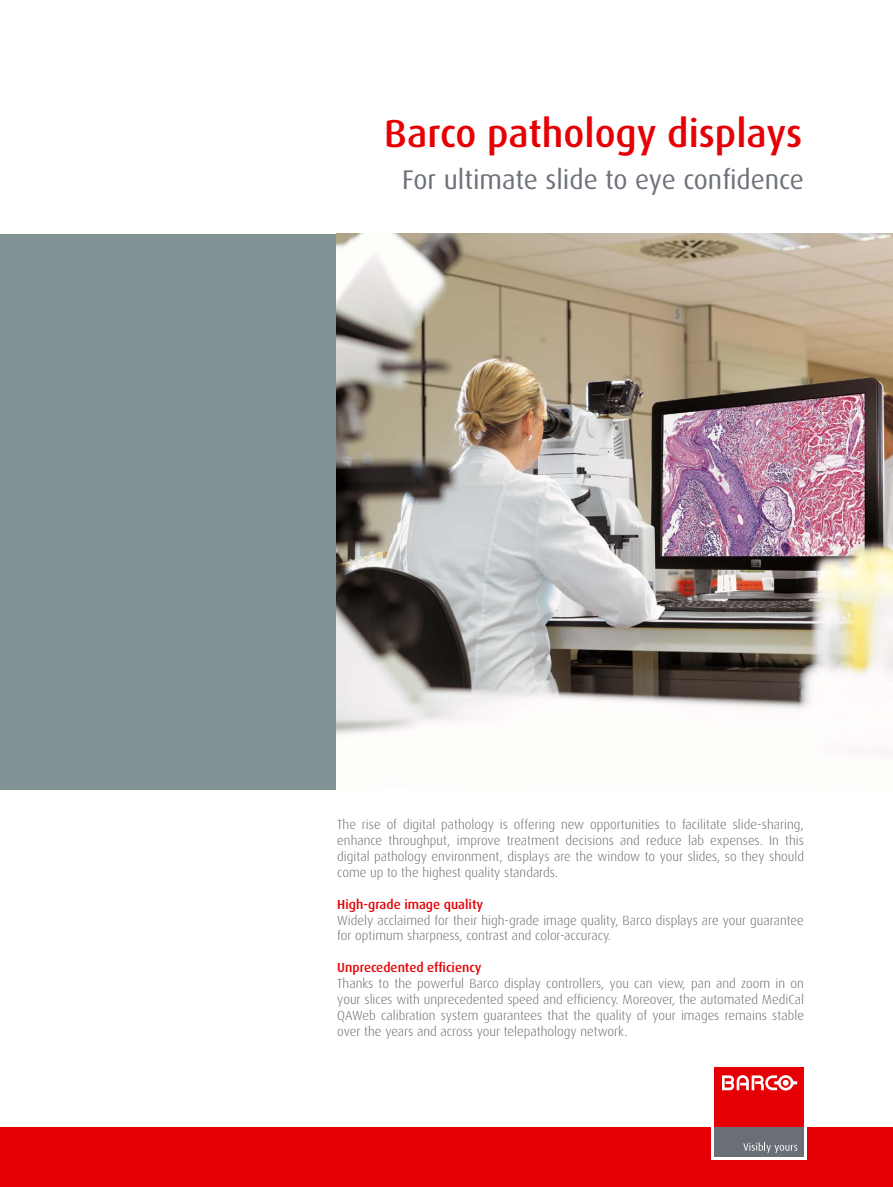
<style>
.page{position:relative;width:893px;height:1187px;background:#fff}
.page>*{position:absolute;margin:0;border:0;box-sizing:border-box;transform-origin:0 0}
.t1{font:500 39px "Dax";color:#e60005}
.t2{font:27px "Dax";color:#6d7179}
.t3{font:300 13.2px/15.9px "Dax";color:#68676c;text-align:justify}
.t4{font:500 13.2px "Dax";color:#e60005}
</style>
<div class="page">
<div style="left:0;top:234px;width:337px;height:555px;background:#7f9394"></div>
<img style="left:337px;top:234px;width:556px;height:520px">
<div style="left:0;top:1127px;width:893px;height:59px;background:#e60005"></div>
<div style="left:711px;top:1064px;width:96px;height:95px;background:#fff"></div>
<div style="left:714px;top:1127px;width:90px;height:29px;background:#6a6f77"></div>
<div style="left:714px;top:1067px;width:90px;height:60px;background:#e60005"></div>
<svg style="left:743px;top:1142px;width:54px;height:10px"></svg>
<svg style="left:722px;top:1075px;width:75px;height:15px"></svg>
<h1 class="t1" style="left:384px;top:112px;width:420px">Barco pathology displays</h1>
<h2 class="t2" style="left:402px;top:165px;width:403px">For ultimate slide to eye confidence</h2>
<p class="t3" style="left:337px;top:817px;width:468px">The rise of digital pathology is offering new opportunities to facilitate slide-sharing, enhance throughput, improve treatment decisions and reduce lab expenses. In this digital pathology environment, displays are the window to your slides, so they should come up to the highest quality standards.</p>
<p class="t4" style="left:337px;top:896px;width:147px">High-grade image quality</p>
<p class="t3" style="left:337px;top:912px;width:468px">Widely acclaimed for their high-grade image quality, Barco displays are your guarantee for optimum sharpness, contrast and color-accuracy.</p>
<p class="t4" style="left:337px;top:960px;width:146px">Unprecedented efficiency</p>
<p class="t3" style="left:337px;top:975px;width:468px">Thanks to the powerful Barco display controllers, you can view, pan and zoom in on your slices with unprecedented speed and efficiency. Moreover, the automated MediCal QAWeb calibration system guarantees that the quality of your images remains stable over the years and across your telepathology network.</p>
</div>
